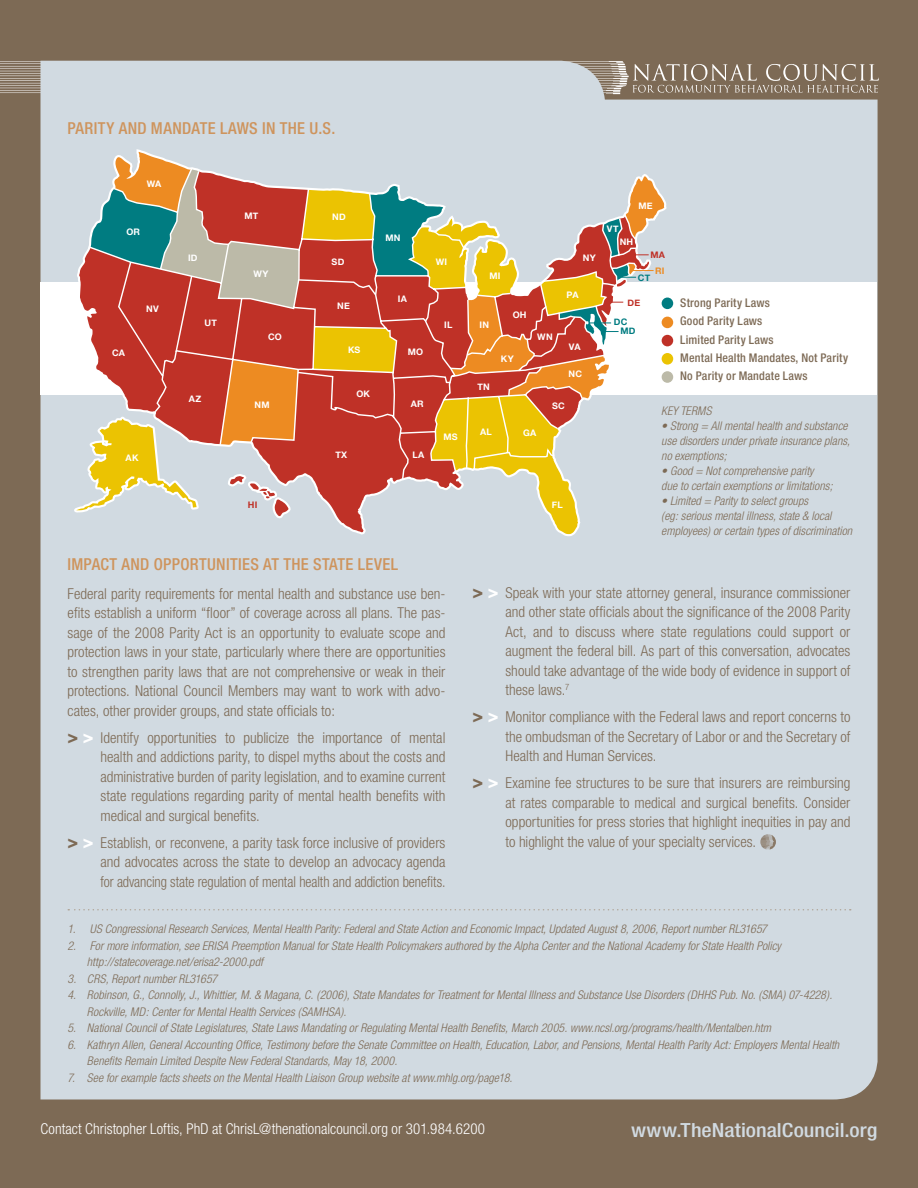
<style>
.page{position:relative;width:918px;height:1188px;background:#7d6a55}
.page>*{position:absolute;margin:0;border:0;box-sizing:border-box;transform-origin:0 0}
.t1{font:500 condensed 19.5px "Helvetica Neue";color:#d1dae1;scale:1.13 1}
.t2{font:500 condensed 16.5px "Helvetica Neue";letter-spacing:.02em;color:#ce945d}
.t3{font:300 condensed 15px/19.5px "Helvetica Neue";color:#7d6a55;text-align:justify}
.t4{font:300 condensed 15px "Helvetica Neue";color:#fff}
.t5{font:italic 300 condensed 12px/15px "Helvetica Neue";letter-spacing:.005em;color:#7d6a55}
.t6{font:500 condensed 12px/18.3px "Helvetica Neue";letter-spacing:.015em;color:#7d6a55}
.t7{font:700 9px "Helvetica Neue";letter-spacing:.03em;color:#fff}
.t8{font:700 9px "Helvetica Neue";color:#bf3127}
.t9{font:700 9px/9px "Helvetica Neue";color:#007c81}
.t10{font:700 9px "Helvetica Neue";color:#ed8b22}
.s1{font-weight:900;font-size:18px}
.s2{font-weight:900;font-size:18px;color:#fff}
</style>
<div class="page">
<svg style="left:0;top:61px;width:879px;height:32px"></svg>
<div style="left:40px;top:61px;width:838px;height:1038px;background:#d1dae1"></div>
<div style="left:40px;top:283px;width:838px;height:112px;background:#fff"></div>
<svg style="left:74px;top:152px;width:590px;height:382px"></svg>
<svg style="left:68px;top:909px;width:783px;height:1px"></svg>
<svg style="left:760px;top:834px;width:16px;height:16px"></svg>
<div style="left:662px;top:298px;width:11px;height:11px;background:#007c81;border-radius:50%"></div>
<div style="left:662px;top:317px;width:11px;height:11px;background:#ed8b22;border-radius:50%"></div>
<div style="left:662px;top:335px;width:11px;height:11px;background:#bf3127;border-radius:50%"></div>
<div style="left:662px;top:353px;width:11px;height:12px;background:#ebc302;border-radius:50%"></div>
<div style="left:662px;top:371px;width:11px;height:12px;background:#bcbaa8;border-radius:50%"></div>
<p class="t2" style="left:68px;top:119px;width:269px">PARITY AND MANDATE LAWS IN THE u.s.</p>
<p class="t7" style="left:147px;top:178px;width:16px">WA</p>
<p class="t7" style="left:639px;top:200px;width:16px">ME</p>
<p class="t7" style="left:126px;top:226px;width:15px">OR</p>
<p class="t7" style="left:112px;top:347px;width:14px">CA</p>
<p class="t7" style="left:146px;top:303px;width:14px">NV</p>
<p class="t7" style="left:126px;top:452px;width:14px">AK</p>
<p class="t7" style="left:188px;top:252px;width:11px">ID</p>
<p class="t7" style="left:205px;top:317px;width:14px">UT</p>
<p class="t7" style="left:189px;top:393px;width:14px">AZ</p>
<p class="t7" style="left:244px;top:210px;width:15px">MT</p>
<p class="t7" style="left:253px;top:268px;width:17px">WY</p>
<p class="t7" style="left:332px;top:212px;width:15px">ND</p>
<p class="t7" style="left:332px;top:256px;width:14px">SD</p>
<p class="t7" style="left:337px;top:300px;width:14px">NE</p>
<p class="t7" style="left:386px;top:232px;width:17px">MN</p>
<p class="t7" style="left:398px;top:293px;width:11px">IA</p>
<p class="t7" style="left:436px;top:256px;width:13px">WI</p>
<p class="t7" style="left:489px;top:270px;width:13px">MI</p>
<p class="t7" style="left:513px;top:309px;width:15px">OH</p>
<p class="t7" style="left:583px;top:252px;width:14px">NY</p>
<p class="t7" style="left:567px;top:289px;width:13px">PA</p>
<p class="t7" style="left:444px;top:319px;width:10px">IL</p>
<p class="t7" style="left:479px;top:319px;width:11px">IN</p>
<p class="t7" style="left:268px;top:331px;width:15px">CO</p>
<p class="t7" style="left:537px;top:331px;width:17px">WN</p>
<p class="t7" style="left:348px;top:344px;width:14px">KS</p>
<p class="t7" style="left:408px;top:347px;width:17px">MO</p>
<p class="t7" style="left:501px;top:353px;width:14px">KY</p>
<p class="t7" style="left:569px;top:341px;width:13px">VA</p>
<p class="t7" style="left:569px;top:369px;width:15px">NC</p>
<p class="t7" style="left:356px;top:388px;width:15px">OK</p>
<p class="t7" style="left:477px;top:381px;width:14px">TN</p>
<p class="t7" style="left:254px;top:399px;width:17px">NM</p>
<p class="t7" style="left:411px;top:398px;width:14px">AR</p>
<p class="t7" style="left:552px;top:401px;width:14px">SC</p>
<p class="t7" style="left:443px;top:432px;width:16px">MS</p>
<p class="t7" style="left:480px;top:426px;width:13px">AL</p>
<p class="t7" style="left:523px;top:427px;width:15px">GA</p>
<p class="t7" style="left:335px;top:450px;width:13px">TX</p>
<p class="t7" style="left:412px;top:449px;width:13px">LA</p>
<p class="t8" style="left:248px;top:499px;width:11px">HI</p>
<p class="t7" style="left:552px;top:499px;width:12px">FL</p>
<p class="t7" style="left:607px;top:223px;width:13px">VT</p>
<p class="t7" style="left:620px;top:236px;width:15px">NH</p>
<p class="t8" style="left:650px;top:249px;width:16px">MA</p>
<p class="t10" style="left:655px;top:265px;width:11px">RI</p>
<p class="t9" style="left:638px;top:273px;width:14px">CT</p>
<p class="t8" style="left:627px;top:297px;width:14px">DE</p>
<p class="t9" style="left:621px;top:317px;width:17px;text-indent:-7px">DC<br>MD</p>
<p class="t6" style="left:680px;top:293px;width:169px">Strong Parity Laws<br>Good Parity Laws<br>Limited Parity Laws<br>Mental Health Mandates, Not Parity<br>No Parity or Mandate Laws</p>
<p class="t5" style="left:661px;top:403px;width:45px">Key Terms</p>
<p class="t5" style="left:661px;top:418px;width:190px">• Strong = All mental health and substance use disorders under private insurance plans, no exemptions;</p>
<p class="t5" style="left:661px;top:463px;width:173px">• Good = Not comprehensive parity due to certain exemptions or limitations;</p>
<p class="t5" style="left:661px;top:493px;width:193px">• Limited = Parity to select groups<br>(eg: serious mental illness, state &amp; local employees) or certain types of discrimination</p>
<p class="t2" style="left:68px;top:554px;width:332px">IMPACT AND OPPORTUNITIES AT THE STATE LEVEL</p>
<p class="t3" style="left:68px;top:583px;width:380px">Federal parity requirements for mental health and substance use ben&shy;efits establish a uniform “floor” of coverage across all plans. The pas&shy;sage of the 2008 Parity Act is an opportunity to evaluate scope and protection laws in your state, particularly where there are opportunities to strengthen parity laws that are not comprehensive or weak in their protections. National Council Members may want to work with advo&shy;cates, other provider groups, and state officials to:</p>
<p class="t3" style="left:100px;top:727px;width:346px;text-indent:-33px"><span class="s1">&gt;</span> <span class="s2">&gt;</span> Identify opportunities to publicize the importance of mental health and addictions parity, to dispel myths about the costs and administrative burden of parity legislation, and to examine current state regulations regarding parity of mental health benefits with medical and surgical benefits.</p>
<p class="t3" style="left:100px;top:832px;width:347px;text-indent:-33px"><span class="s1">&gt;</span> <span class="s2">&gt;</span> Establish, or reconvene, a parity task force inclusive of providers and advocates across the state to develop an advocacy agenda for advancing state regulation of mental health and addiction benefits.</p>
<p class="t3" style="left:505px;top:583px;width:347px;text-indent:-33px"><span class="s1">&gt;</span> <span class="s2">&gt;</span> Speak with your state attorney general, insurance commissioner and other state officials about the significance of the 2008 Parity Act, and to discuss where state regulations could support or augment the federal bill. As part of this conversation, advocates should take advantage of the wide body of evidence in support of these laws.<sup>7</sup></p>
<p class="t3" style="left:505px;top:707px;width:346px;text-indent:-33px"><span class="s1">&gt;</span> <span class="s2">&gt;</span> Monitor compliance with the Federal laws and report concerns to the ombudsman of the Secretary of Labor or and the Secretary of Health and Human Services.</p>
<p class="t3" style="left:505px;top:773px;width:346px;text-indent:-33px"><span class="s1">&gt;</span> <span class="s2">&gt;</span> Examine fee structures to be sure that insurers are reimbursing at rates comparable to medical and surgical benefits. Consider opportunities for press stories that highlight inequities in pay and to highlight the value of your specialty services.</p>
<p class="t5" style="left:68px;top:921px;width:701px">1. US Congressional Research Services, Mental Health Parity: Federal and State Action and Economic Impact, Updated August 8, 2006, Report number RL31657</p>
<p class="t5" style="left:87px;top:937px;width:696px;line-height:16.5px;text-indent:-20px">2. For more information, see ERISA Preemption Manual for State Health Policymakers authored by the Alpha Center and the National Academy for State Health Policy http://statecoverage.net/erisa2-2000.pdf</p>
<p class="t5" style="left:67px;top:971px;width:18px">3. CR</p>
<p class="t5" style="left:100px;top:971px;width:119px">S, Report number RL31657</p>
<p class="t5" style="left:87px;top:986px;width:747px;line-height:16.5px;text-indent:-20px">4. Robinson, G., Connolly, J., Whittier, M. &amp; Magana, C. (2006), State Mandates for Treatment for Mental Illness and Substance Use Disorders (DHHS Pub. No. (SMA) 07-4228).<br>Rockville, MD: Center for Mental Health Services (SAMHSA).</p>
<p class="t5" style="left:67px;top:1020px;width:705px">5. National Council of State Legislatures, State Laws Mandating or Regulating Mental Health Benefits, March 2005. www.ncsl.org/programs/health/Mentalben.htm</p>
<p class="t5" style="left:87px;top:1036px;width:754px;line-height:16.5px;text-indent:-20px">6. Kathryn Allen, General Accounting Office, Testimony before the Senate Committee on Health, Education, Labor, and Pensions, Mental Health Parity Act: Employers Mental Health<br>Benefits Remain Limited Despite New Federal Standards, May 18, 2000.</p>
<p class="t5" style="left:67px;top:1070px;width:446px">7. See for example facts sheets on the Mental Health Liaison Group website at www.mhlg.org/page18.</p>
<p class="t4" style="left:41px;top:1120px;width:446px">Contact Christopher Loftis, PhD at ChrisL@thenationalcouncil.org or 301.984.6200</p>
<h1 class="t1" style="left:631px;top:1118px;width:220px">www.TheNationalCouncil.org</h1>
</div>
